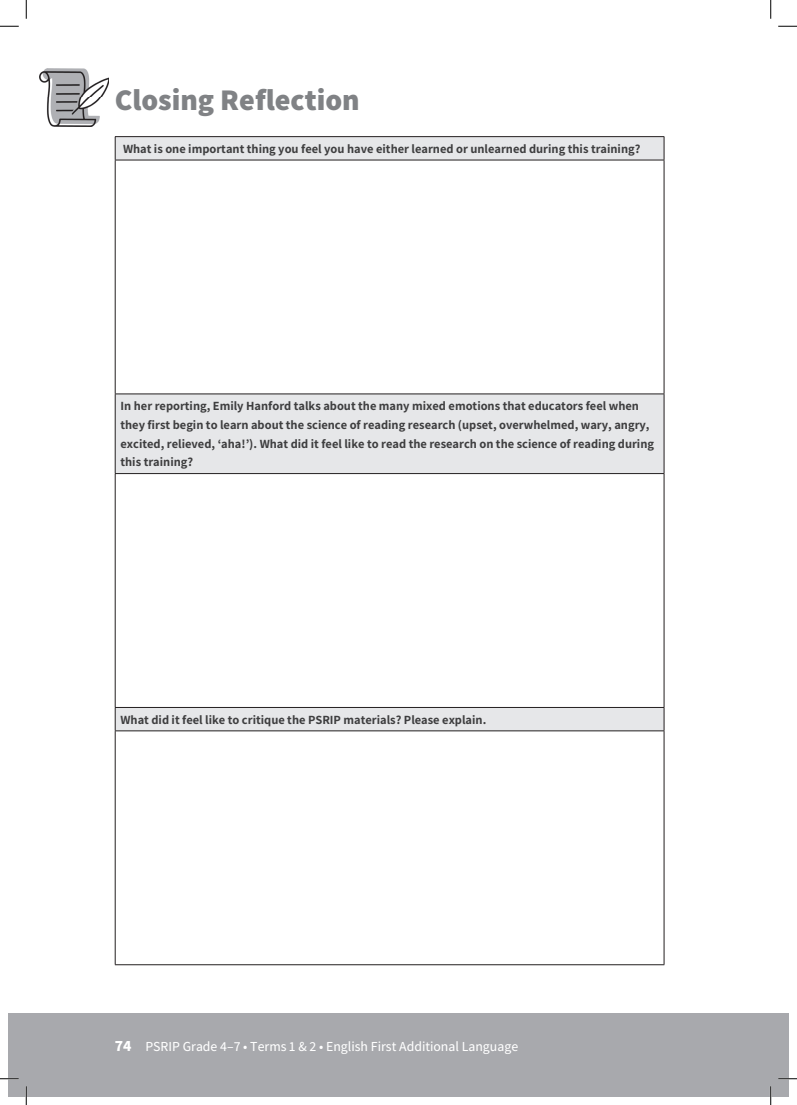
<style>
.page{position:relative;width:797px;height:1105px;background:#fff}
.page>*{position:absolute;margin:0;border:0;box-sizing:border-box;transform-origin:0 0}
.t1{font:800 30px "Assistant";color:#808285}
.t2{font:500 13.75px "Assistant";color:#fff}
.t3{font:700 12.5px/18.8px "Assistant";color:#3e3e3f}
.s1{font-family:"Noto Sans JP";font-weight:900}
</style>
<div class="page">
<div style="left:770px;top:1013px;width:18px;height:83px;background:#a8a9ad"></div>
<div style="left:9px;top:1013px;width:761px;height:83px;background:#a8a9ad"></div>
<svg style="left:116px;top:137px;width:547px;height:23px;fill:#e6e7e9"></svg>
<svg style="left:116px;top:393px;width:547px;height:339px"></svg>
<hr style="left:115px;top:160px;width:1px;height:234px;background:#231f20">
<hr style="left:663px;top:160px;width:1px;height:234px;background:#231f20">
<hr style="left:115px;top:474px;width:1px;height:233px;background:#231f20">
<hr style="left:663px;top:474px;width:1px;height:233px;background:#231f20">
<hr style="left:115px;top:731px;width:1px;height:233px;background:#231f20">
<hr style="left:663px;top:731px;width:1px;height:233px;background:#231f20">
<hr style="left:115px;top:964px;width:549px;height:1px;background:#231f20">
<hr style="left:115px;top:136px;width:549px;height:1px;background:#231f20">
<svg style="left:115px;top:137px;width:1px;height:23px"></svg>
<svg style="left:663px;top:137px;width:1px;height:23px"></svg>
<hr style="left:115px;top:160px;width:549px;height:1px;background:#231f20">
<hr style="left:115px;top:394px;width:549px;height:1px;background:#231f20">
<hr style="left:115px;top:394px;width:1px;height:79px;background:#231f20">
<hr style="left:663px;top:394px;width:1px;height:79px;background:#231f20">
<hr style="left:115px;top:473px;width:549px;height:1px;background:#231f20">
<hr style="left:115px;top:707px;width:549px;height:1px;background:#231f20">
<svg style="left:115px;top:708px;width:1px;height:22px"></svg>
<svg style="left:663px;top:708px;width:1px;height:22px"></svg>
<hr style="left:115px;top:730px;width:549px;height:1px;background:#231f20">
<img style="left:39px;top:68px;width:70px;height:58px">
<svg style="left:0;top:25px;width:19px;height:2px"></svg>
<svg style="left:778px;top:25px;width:19px;height:2px"></svg>
<svg style="left:0;top:1078px;width:19px;height:1px"></svg>
<svg style="left:778px;top:1078px;width:19px;height:1px"></svg>
<svg style="left:25px;top:0;width:2px;height:19px"></svg>
<svg style="left:25px;top:1086px;width:2px;height:19px"></svg>
<svg style="left:770px;top:0;width:1px;height:19px"></svg>
<svg style="left:770px;top:1086px;width:1px;height:19px"></svg>
<h1 class="t1" style="left:115px;top:79px;width:246px">Closing Reflection</h1>
<p class="t3" style="left:123px;top:139px;width:519px">What is one important thing you feel you have either learned or unlearned during this training?</p>
<p class="t3" style="left:120px;top:396px;width:535px">In her reporting, Emily Hanford talks about the many mixed emotions that educators feel when they first begin to learn about the science of reading research (upset, overwhelmed, wary, angry, excited, relieved, ‘aha!’). What did it feel like to read the research on the science of reading during this training?</p>
<p class="t3" style="left:120px;top:710px;width:367px">What did it feel like to critique the PSRIP materials? Please explain.</p>
<p class="t2" style="left:115px;top:1037px;width:405px"><span class="s1">74</span> PSRIP Grade 4–7 • Terms 1 &amp; 2 • English First Additional Language</p>
</div>
